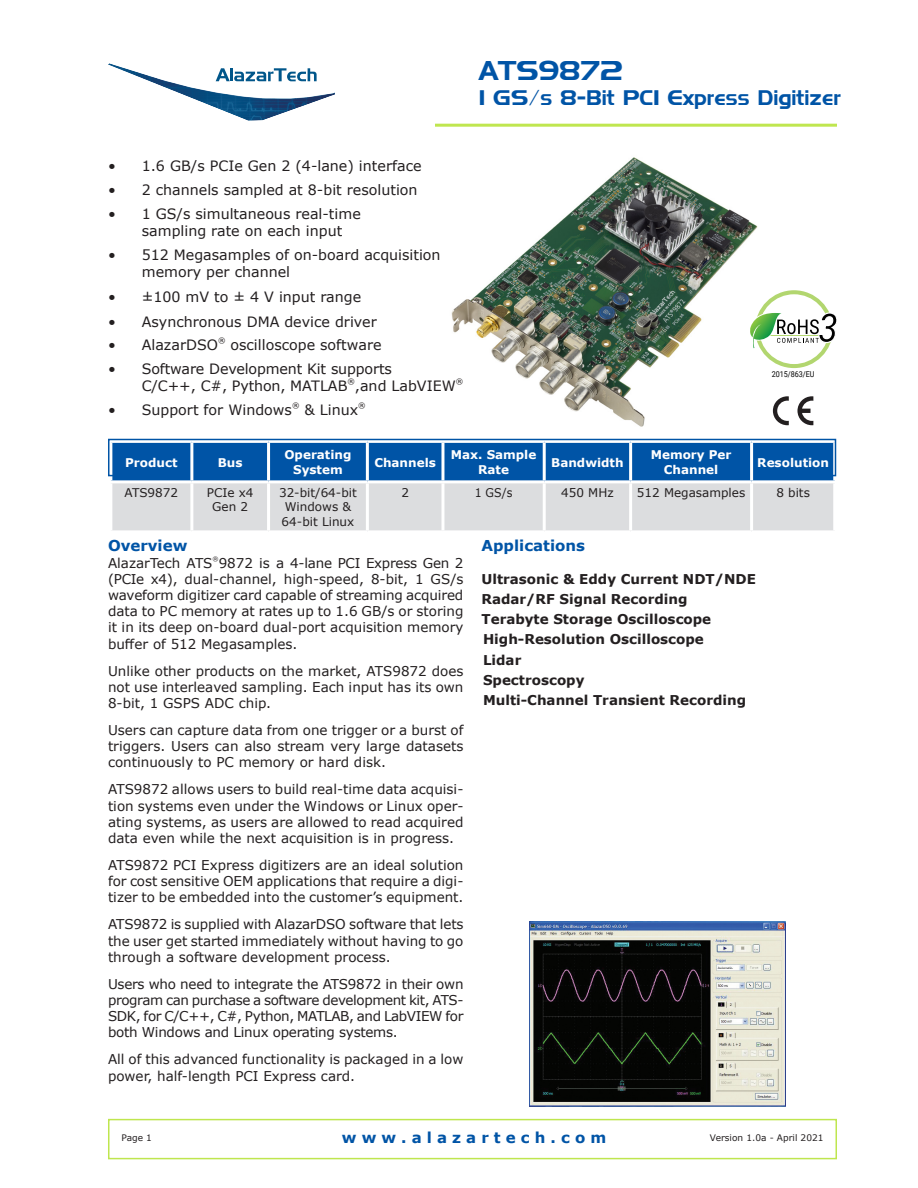
<style>
.page{position:relative;width:918px;height:1188px;background:#fff}
.page>*{position:absolute;margin:0;border:0;box-sizing:border-box;transform-origin:0 0}
.t1{font:27px "Denmark";color:#0054a6}
.t2{font:21px "Denmark";color:#0054a6}
.Alazar_SubHeading{font:700 15px "Verdana";color:#0054a6}
.Alazar_SubHeading-2{font:700 15px "Verdana";letter-spacing:.34em;color:#0054a6}
.Alazar_Text{font:14.25px/17.1px "Verdana";color:#231f20}
.Alazar_Text-2{font:13.5px/16.2px "Verdana";color:#231f20;text-align:justify}
.Body_text{font:13.5px/16.2px "Verdana";color:#231f20;text-align:justify}
.Body_text-2{font:700 13.5px "Verdana";color:#231f20}
.Alazar_Text-3{font:700 12px/14.4px "Verdana";color:#fff;text-align:center}
.Alazar_Text-4{font:12px/14.4px "Verdana";color:#231f20;text-align:center}
.Alazar_Text-5{font:12px "Verdana";color:#231f20;scale:.92 1}
.t3{font:9px "Verdana";color:#231f20}
.t4{font:8.1px "Roboto";color:#000;scale:.89 1}
.Alazar_Text-6{font:7.5px "Verdana";color:#231f20}
.Alazar_Text-7{font:6.15px "Verdana";color:#231f20}
</style>
<div class="page">
<div style="left:108px;top:1119px;width:729px;height:40px;border:2px solid #bfe64f"></div>
<img style="left:108px;top:63px;width:227px;height:58px">
<hr style="left:435px;top:124px;width:402px;height:3px;background:#bfe64f">
<svg style="left:108px;top:438px;width:729px;height:93px;background:#86a9cb"></svg>
<img style="left:529px;top:921px;width:257px;height:186px">
<img style="left:451px;top:157px;width:322px;height:270px">
<svg style="left:749px;top:290px;width:88px;height:78px"></svg>
<svg style="left:773px;top:396px;width:16px;height:29px"></svg>
<svg style="left:797px;top:396px;width:16px;height:29px"></svg>
<h1 class="t1" style="left:479px;top:54px;width:145px">ATS9872</h1>
<h2 class="t2" style="left:479px;top:85px;width:363px">1 GS/s 8-Bit PCI Express Digitizer</h2>
<p class="Alazar_Text" style="left:108px;top:158px;width:315px">• 1.6 GB/s PCIe Gen 2 (4-lane) interface</p>
<p class="Alazar_Text" style="left:108px;top:181px;width:311px">• 2 channels sampled at 8-bit resolution</p>
<p class="Alazar_Text" style="left:142px;top:205px;width:221px;text-indent:-34px">• 1 GS/s simultaneous real-time sampling rate on each input</p>
<p class="Alazar_Text" style="left:142px;top:246px;width:300px;text-indent:-34px">• 512 Megasamples of on-board acquisition memory per channel</p>
<p class="Alazar_Text" style="left:108px;top:288px;width:255px">• ±100 mV to ± 4 V input range</p>
<p class="Alazar_Text" style="left:108px;top:313px;width:270px">• Asynchronous DMA device driver</p>
<p class="Alazar_Text" style="left:108px;top:336px;width:112px">• AlazarDSO</p>
<p class="Alazar_Text-6" style="left:218px;top:335px;width:9px">®</p>
<p class="Alazar_Text" style="left:230px;top:336px;width:153px">oscilloscope software</p>
<p class="Alazar_Text" style="left:142px;top:360px;width:252px;text-indent:-34px">• Software Development Kit supports<br>C/C++, C#, Python, MATLAB</p>
<p class="Alazar_Text-6" style="left:347px;top:376px;width:9px">®</p>
<p class="Alazar_Text" style="left:355px;top:377px;width:102px">,and LabVIEW</p>
<p class="Alazar_Text-6" style="left:456px;top:376px;width:9px">®</p>
<p class="Alazar_Text" style="left:108px;top:402px;width:186px">• Support for Windows</p>
<p class="Alazar_Text-6" style="left:292px;top:400px;width:9px">®</p>
<p class="Alazar_Text" style="left:304px;top:402px;width:55px">&amp; Linux</p>
<p class="Alazar_Text-6" style="left:358px;top:400px;width:9px">®</p>
<p class="t4" style="left:772px;top:369px;width:50px">2015/863/EU</p>
<p class="Alazar_Text-3" style="left:125px;top:455px;width:54px">Product</p>
<p class="Alazar_Text-3" style="left:218px;top:455px;width:26px">Bus</p>
<p class="Alazar_Text-3" style="left:284px;top:448px;width:69px">Operating<br>System</p>
<p class="Alazar_Text-3" style="left:374px;top:455px;width:63px">Channels</p>
<p class="Alazar_Text-3" style="left:451px;top:448px;width:87px">Max. Sample<br>Rate</p>
<p class="Alazar_Text-3" style="left:551px;top:455px;width:74px">Bandwidth</p>
<p class="Alazar_Text-3" style="left:651px;top:448px;width:82px">Memory Per<br>Channel</p>
<p class="Alazar_Text-3" style="left:757px;top:455px;width:73px">Resolution</p>
<p class="Alazar_Text-4" style="left:125px;top:485px;width:55px">ATS9872</p>
<p class="Alazar_Text-4" style="left:207px;top:485px;width:48px">PCIe x4<br>Gen 2</p>
<p class="Alazar_Text-4" style="left:279px;top:485px;width:79px;text-align:left">32-bit/64-bit<br>Windows &amp;<br>64-bit Linux</p>
<p class="Alazar_Text-4" style="left:401px;top:485px;width:9px">2</p>
<p class="Alazar_Text-5" style="left:475px;top:484px;width:42px">1 GS/s</p>
<p class="Alazar_Text-4" style="left:561px;top:485px;width:54px">450 MHz</p>
<p class="Alazar_Text-4" style="left:637px;top:485px;width:110px">512 Megasamples</p>
<p class="Alazar_Text-4" style="left:776px;top:485px;width:35px">8 bits</p>
<p class="Alazar_SubHeading" style="left:108px;top:535px;width:81px">Overview</p>
<p class="Alazar_Text-2" style="left:108px;top:555px;width:106px">AlazarTech ATS</p>
<p class="Alazar_Text-7" style="left:213px;top:555px;width:8px">®</p>
<p class="Alazar_SubHeading" style="left:482px;top:535px;width:105px">Applications</p>
<p class="Body_text-2" style="left:482px;top:569px;width:276px">Ultrasonic &amp; Eddy Current NDT/NDE</p>
<p class="Body_text-2" style="left:482px;top:589px;width:208px">Radar/RF Signal Recording</p>
<p class="Body_text-2" style="left:482px;top:610px;width:231px">Terabyte Storage Oscilloscope</p>
<p class="Body_text-2" style="left:483px;top:630px;width:222px">High-Resolution Oscilloscope</p>
<p class="Body_text-2" style="left:483px;top:650px;width:40px">Lidar</p>
<p class="Body_text-2" style="left:483px;top:670px;width:103px">Spectroscopy</p>
<p class="Body_text-2" style="left:483px;top:691px;width:265px">Multi-Channel Transient Recording</p>
<p class="Alazar_Text-2" style="left:108px;top:555px;width:357px;text-indent:111px">9872 is a 4-lane PCI Express Gen 2 (PCIe x4), dual-channel, high-speed, 8-bit, 1 GS/s waveform digitizer card capable of streaming acquired data to PC memory at rates up to 1.6 GB/s or storing it in its deep on-board dual-port acquisition memory buffer of 512 Megasamples.</p>
<p class="Body_text" style="left:108px;top:663px;width:357px">Unlike other products on the market, ATS9872 does not use interleaved sampling. Each input has its own 8-bit, 1 GSPS ADC chip.</p>
<p class="Body_text" style="left:108px;top:722px;width:357px">Users can capture data from one trigger or a burst of triggers. Users can also stream very large datasets continuously to PC memory or hard disk.</p>
<p class="Alazar_Text-2" style="left:108px;top:781px;width:357px">ATS9872 allows users to build real-time data acquisi&shy;tion systems even under the Windows or Linux oper&shy;ating systems, as users are allowed to read acquired data even while the next acquisition is in progress.</p>
<p class="Alazar_Text-2" style="left:108px;top:857px;width:357px">ATS9872 PCI Express digitizers are an ideal solution for cost sensitive OEM applications that require a digi&shy;tizer to be embedded into the customer’s equipment.</p>
<p class="Alazar_Text-2" style="left:108px;top:916px;width:357px">ATS9872 is supplied with AlazarDSO software that lets the user get started immediately without having to go through a software development process.</p>
<p class="Alazar_Text-2" style="left:108px;top:976px;width:357px">Users who need to integrate the ATS9872 in their own program can purchase a software development kit, ATS-SDK, for C/C++, C#, Python, MATLAB, and LabVIEW for both Windows and Linux operating systems.</p>
<p class="Body_text" style="left:108px;top:1051px;width:357px">All of this advanced functionality is packaged in a low power, half-length PCI Express card.</p>
<p class="t3" style="left:122px;top:1132px;width:32px">Page 1</p>
<p class="Alazar_SubHeading-2" style="left:342px;top:1127px;width:266px">www.alazartech.com</p>
<p class="t3" style="left:710px;top:1132px;width:115px">Version 1.0a - April 2021</p>
</div>
